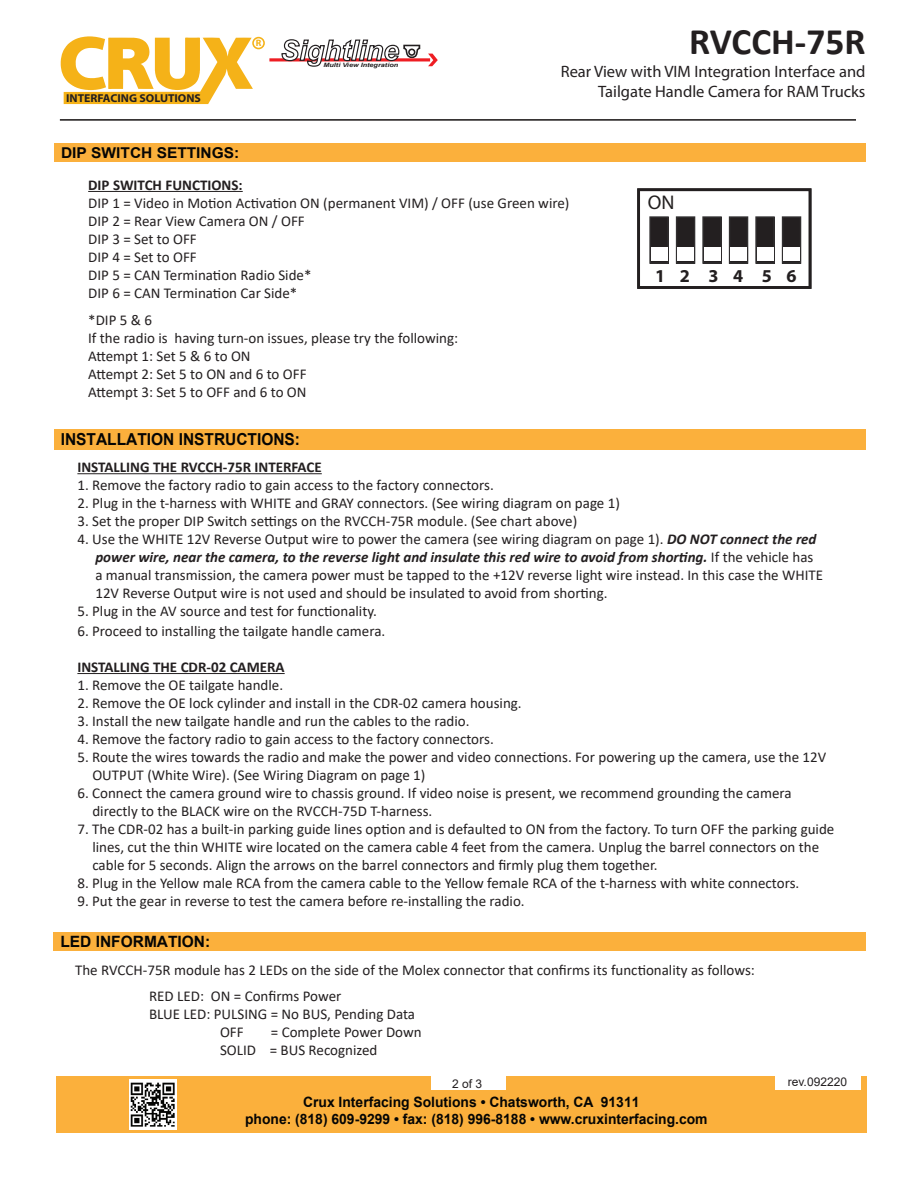
<style>
.page{position:relative;width:918px;height:1188px;background:#fff}
.page>*{position:absolute;margin:0;border:0;box-sizing:border-box;transform-origin:0 0}
.t1{font:700 37.5px "Calibri";color:#231f20}
.t2{font:italic 700 28.05px "Arial";color:#fff}
.t3{font:19.8px "Myriad Pro";color:#211e1e}
.t4{font:700 18.15px "Myriad Pro";color:#231f20}
.t5{font:16.5px "Myriad Pro";color:#231f20}
.t6{font:700 16.5px "Arial";color:#050504;scale:.94 1}
.t7{font:700 15.6px "Arial";color:#050504}
.t8{font:15px/18px "Calibri";color:#231f20}
.t9{font:700 15px "Calibri";color:#231f20}
.t10{font:700 14.85px "Arial";color:#050504;scale:1.04 1}
.t11{font:700 14.25px/17.1px "Arial";color:#050504}
.t12{font:12px "Arial";color:#231f20}
.t13{font:700 11.4px "Myriad Pro";color:#231f20}
.t14{font:700 9.3px "Myriad Pro";color:#f5b218}
.t15{font:italic 700 5.85px "Arial";color:#231f20;scale:1.23 1}
.s1{font-weight:700;font-style:italic}
</style>
<div class="page">
<div style="left:56px;top:1077px;width:810px;height:56px;background:#fbb03c"></div>
<img style="left:129px;top:1080px;width:48px;height:50px">
<div style="left:431px;top:1077px;width:74px;height:13px;background:#fff"></div>
<div style="left:776px;top:1077px;width:85px;height:13px;background:#fff"></div>
<hr style="left:60px;top:119px;width:796px;height:2px;background:#231f20">
<svg style="left:61px;top:36px;width:192px;height:68px"></svg>
<div style="left:252px;top:37px;width:13px;height:12px;border:2px solid #f5b218;border-radius:50%"></div>
<hr style="left:269px;top:58px;width:161px;height:3px;background:#ee1d23">
<svg style="left:428px;top:54px;width:10px;height:12px"></svg>
<svg style="left:281px;top:39px;width:140px;height:28px"></svg>
<div style="left:408px;top:49px;width:7px;height:7px;border:2px solid #231f20;border-radius:50%"></div>
<div style="left:54px;top:143px;width:812px;height:18px;background:#fbb03c"></div>
<div style="left:54px;top:429px;width:811px;height:21px;background:#fbb03c"></div>
<hr style="left:77px;top:473px;width:245px;height:1px;background:#231f20">
<hr style="left:77px;top:673px;width:208px;height:1px;background:#231f20">
<hr style="left:88px;top:191px;width:155px;height:1px;background:#231f20">
<div style="left:637px;top:188px;width:174px;height:101px;border:3px solid #231f20"></div>
<div style="left:650px;top:217px;width:18px;height:46px;background:#231f20"></div>
<div style="left:649px;top:216px;width:20px;height:48px;border:1px solid #312f30"></div>
<div style="left:651px;top:248px;width:16px;height:13px;background:#fff"></div>
<div style="left:703px;top:217px;width:18px;height:46px;background:#231f20"></div>
<div style="left:702px;top:216px;width:20px;height:48px;border:1px solid #312f30"></div>
<div style="left:704px;top:248px;width:16px;height:13px;background:#fff"></div>
<div style="left:730px;top:217px;width:18px;height:46px;background:#231f20"></div>
<div style="left:729px;top:216px;width:19px;height:48px;border:1px solid #312f30"></div>
<div style="left:730px;top:248px;width:17px;height:13px;background:#fff"></div>
<div style="left:677px;top:217px;width:18px;height:46px;background:#231f20"></div>
<div style="left:676px;top:216px;width:19px;height:48px;border:1px solid #312f30"></div>
<div style="left:677px;top:248px;width:17px;height:13px;background:#fff"></div>
<div style="left:783px;top:217px;width:18px;height:46px;background:#231f20"></div>
<div style="left:782px;top:216px;width:19px;height:48px;border:1px solid #312f30"></div>
<div style="left:783px;top:248px;width:17px;height:13px;background:#fff"></div>
<div style="left:756px;top:217px;width:18px;height:46px;background:#231f20"></div>
<div style="left:755px;top:216px;width:20px;height:48px;border:1px solid #312f30"></div>
<div style="left:757px;top:248px;width:16px;height:13px;background:#fff"></div>
<div style="left:53px;top:932px;width:813px;height:19px;background:#fbb03c"></div>
<p class="t14" style="left:256px;top:37px;width:7px">R</p>
<p class="t13" style="left:66px;top:91px;width:136px">INTERFACING SOLUTIONS</p>
<p class="t10" style="left:61px;top:142px;width:173px">DIP SWITCH SETTINGS:</p>
<p class="t2" style="left:280px;top:32px;width:120px">Sightline</p>
<p class="t15" style="left:323px;top:61px;width:62px">Multi View Integration</p>
<p class="t1" style="left:689px;top:15px;width:178px">RVCCH-75R</p>
<p class="t5" style="left:561px;top:61px;width:306px">Rear View with VIM Integration Interface and</p>
<p class="t5" style="left:598px;top:81px;width:269px">Tailgate Handle Camera for RAM Trucks</p>
<p class="t9" style="left:88px;top:174px;width:156px">DIP SWITCH FUNCTIONS:</p>
<p class="t8" style="left:88px;top:193px;width:483px">DIP 1 = Video in Motion Activation ON (permanent VIM) / OFF (use Green wire)</p>
<p class="t8" style="left:88px;top:211px;width:218px">DIP 2 = Rear View Camera ON / OFF</p>
<p class="t8" style="left:88px;top:229px;width:110px">DIP 3 = Set to OFF</p>
<p class="t8" style="left:88px;top:247px;width:110px">DIP 4 = Set to OFF</p>
<p class="t8" style="left:88px;top:265px;width:225px">DIP 5 = CAN Termination Radio Side*</p>
<p class="t8" style="left:88px;top:283px;width:211px">DIP 6 = CAN Termination Car Side*</p>
<p class="t8" style="left:88px;top:310px;width:65px">*DIP 5 &amp; 6</p>
<p class="t8" style="left:88px;top:328px;width:372px">If the radio is having turn-on issues, please try the following:</p>
<p class="t8" style="left:88px;top:346px;width:164px">Attempt 1: Set 5 &amp; 6 to ON</p>
<p class="t8" style="left:88px;top:364px;width:220px">Attempt 2: Set 5 to ON and 6 to OFF</p>
<p class="t8" style="left:88px;top:382px;width:220px">Attempt 3: Set 5 to OFF and 6 to ON</p>
<p class="t3" style="left:648px;top:190px;width:28px">ON</p>
<p class="t4" style="left:655px;top:264px;width:143px">1 2 3 4 5 6</p>
<p class="t6" style="left:61px;top:428px;width:256px">INSTALLATION INSTRUCTIONS:</p>
<p class="t9" style="left:77px;top:456px;width:246px">INSTALLING THE RVCCH-75R INTERFACE</p>
<p class="t8" style="left:77px;top:476px;width:418px">1. Remove the factory radio to gain access to the factory connectors.</p>
<p class="t8" style="left:77px;top:494px;width:544px">2. Plug in the t-harness with WHITE and GRAY connectors. (See wiring diagram on page 1)</p>
<p class="t8" style="left:77px;top:512px;width:501px">3. Set the proper DIP Switch settings on the RVCCH-75R module. (See chart above)</p>
<p class="t8" style="left:95px;top:530px;width:729px;text-indent:-18px">4. Use the WHITE 12V Reverse Output wire to power the camera (see wiring diagram on page 1). <span class="s1">DO NOT connect the red power wire, near the camera, to the reverse light and insulate this red wire to avoid from shorting.</span> If the vehicle has a manual transmission, the camera power must be tapped to the +12V reverse light wire instead. In this case the WHITE 12V Reverse Output wire is not used and should be insulated to avoid from shorting.</p>
<p class="t8" style="left:77px;top:602px;width:301px">5. Plug in the AV source and test for functionality.</p>
<p class="t8" style="left:77px;top:621px;width:309px">6. Proceed to installing the tailgate handle camera.</p>
<p class="t9" style="left:77px;top:656px;width:209px">INSTALLING THE CDR-02 CAMERA</p>
<p class="t8" style="left:77px;top:675px;width:207px">1. Remove the OE tailgate handle.</p>
<p class="t8" style="left:77px;top:693px;width:446px">2. Remove the OE lock cylinder and install in the CDR-02 camera housing.</p>
<p class="t8" style="left:77px;top:711px;width:394px">3. Install the new tailgate handle and run the cables to the radio.</p>
<p class="t8" style="left:77px;top:729px;width:418px">4. Remove the factory radio to gain access to the factory connectors.</p>
<p class="t8" style="left:92px;top:747px;width:735px;text-indent:-15px">5. Route the wires towards the radio and make the power and video connections. For powering up the camera, use the 12V<br>OUTPUT (White Wire). (See Wiring Diagram on page 1)</p>
<p class="t8" style="left:92px;top:783px;width:701px;text-indent:-15px">6. Connect the camera ground wire to chassis ground. If video noise is present, we recommend grounding the camera directly to the BLACK wire on the RVCCH-75D T-harness.</p>
<p class="t8" style="left:92px;top:819px;width:744px;text-indent:-15px">7. The CDR-02 has a built-in parking guide lines option and is defaulted to ON from the factory. To turn OFF the parking guide lines, cut the thin WHITE wire located on the camera cable 4 feet from the camera. Unplug the barrel connectors on the cable for 5 seconds. Align the arrows on the barrel connectors and firmly plug them together.</p>
<p class="t8" style="left:77px;top:873px;width:724px">8. Plug in the Yellow male RCA from the camera cable to the Yellow female RCA of the t-harness with white connectors.</p>
<p class="t8" style="left:77px;top:891px;width:449px">9. Put the gear in reverse to test the camera before re-installing the radio.</p>
<p class="t7" style="left:60px;top:930px;width:151px">LED INFORMATION:</p>
<p class="t8" style="left:75px;top:961px;width:681px">The RVCCH-75R module has 2 LEDs on the side of the Molex connector that confirms its functionality as follows:</p>
<p class="t8" style="left:149px;top:987px;width:194px">RED LED: ON = Confirms Power</p>
<p class="t8" style="left:149px;top:1005px;width:268px">BLUE LED: PULSING = No BUS, Pending Data</p>
<p class="t8" style="left:220px;top:1023px;width:25px">OFF</p>
<p class="t8" style="left:271px;top:1023px;width:152px">= Complete Power Down</p>
<p class="t8" style="left:220px;top:1041px;width:159px">SOLID = BUS Recognized</p>
<p class="t12" style="left:452px;top:1075px;width:32px">2 of 3</p>
<p class="t12" style="left:788px;top:1074px;width:61px">rev.092220</p>
<p class="t11" style="left:245px;top:1093px;width:464px;text-indent:58px">Crux Interfacing Solutions • Chatsworth, CA 91311<br>phone: (818) 609-9299 • fax: (818) 996-8188 • www.cruxinterfacing.com</p>
</div>
